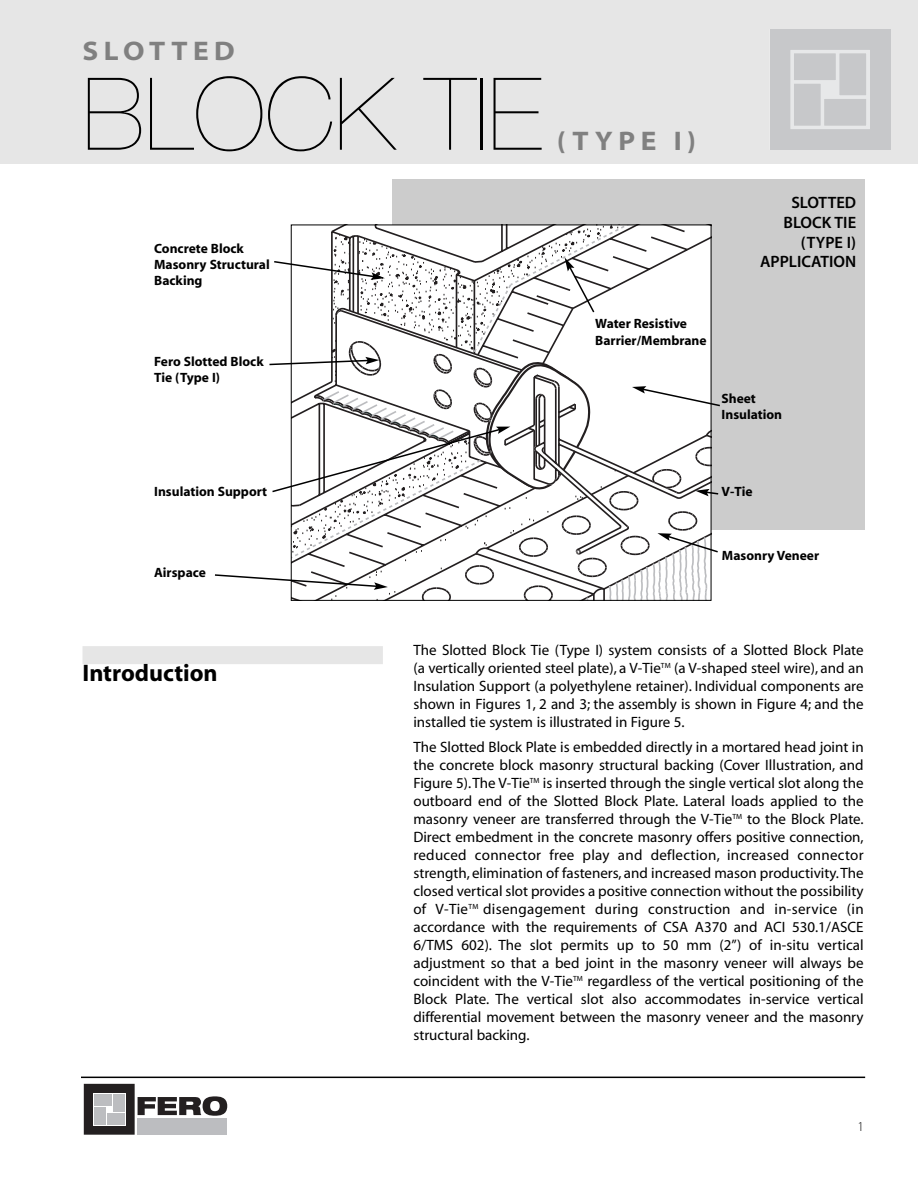
<style>
.page{position:relative;width:918px;height:1188px;background:#fff}
.page>*{position:absolute;margin:0;border:0;box-sizing:border-box;transform-origin:0 0}
.t1{font:200 100.65px "Helvetica Neue";color:#000}
.t2{font:27px "Myriad MM 215 wt 700 wd";letter-spacing:.205em;color:#808080}
.t3{font:24px "Myriad MM 700 wt 600 wd";color:#000}
.t4{font:16.5px/19.8px "Myriad MM 565 wt 600 wd";color:#000;text-align:right}
.t5{font:15px/18px "Myriad MM 412 wt 601 wd";color:#000;text-align:justify}
.t6{font:13.5px/16.2px "Myriad MM 700 wt 600 wd";color:#000}
.t7{font:13.5px "Myriad MM 215 wt 600 wd";color:#000}
</style>
<div class="page">
<div style="left:82px;top:646px;width:301px;height:18px;background:#e6e6e6"></div>
<hr style="left:81px;top:1077px;width:784px;height:1px;background:#000">
<div style="left:138px;top:1118px;width:89px;height:17px;background:#bcbdc0"></div>
<svg style="left:138px;top:1096px;width:89px;height:20px"></svg>
<div style="left:84px;top:1084px;width:50px;height:50px;background:#231f20"></div>
<div style="left:84px;top:1084px;width:51px;height:51px;border:1px solid #231f20"></div>
<div style="left:93px;top:1093px;width:32px;height:32px;background:#fff"></div>
<div style="left:94px;top:1107px;width:12px;height:17px;background:#bcbdc0"></div>
<div style="left:113px;top:1094px;width:11px;height:18px;background:#bcbdc0"></div>
<div style="left:107px;top:1113px;width:17px;height:11px;background:#bcbdc0"></div>
<div style="left:94px;top:1094px;width:18px;height:12px;background:#bcbdc0"></div>
<div style="left:0;top:0;width:918px;height:164px;background:#e6e6e6"></div>
<div style="left:770px;top:29px;width:120px;height:121px;background:#c7c8ca"></div>
<div style="left:791px;top:50px;width:78px;height:79px;background:#e7e8e9"></div>
<div style="left:791px;top:50px;width:79px;height:79px;border:1px solid #e7e8e9"></div>
<div style="left:839px;top:53px;width:28px;height:43px;background:#c7c8ca"></div>
<div style="left:839px;top:53px;width:28px;height:43px;border:1px solid #e7e8e9"></div>
<div style="left:794px;top:83px;width:27px;height:43px;background:#c7c8ca"></div>
<div style="left:793px;top:83px;width:28px;height:43px;border:1px solid #e7e8e9"></div>
<div style="left:824px;top:98px;width:43px;height:28px;background:#c7c8ca"></div>
<div style="left:823px;top:98px;width:44px;height:28px;border:1px solid #e7e8e9"></div>
<div style="left:794px;top:53px;width:42px;height:28px;background:#c7c8ca"></div>
<div style="left:793px;top:53px;width:44px;height:28px;border:1px solid #e7e8e9"></div>
<div style="left:393px;top:179px;width:472px;height:351px;background:#ccc"></div>
<svg style="left:215px;top:225px;width:505px;height:376px"></svg>
<h2 class="t2" style="left:82px;top:40px;width:154px">SLOTTED</h2>
<h1 class="t1" style="left:83px;top:56px;width:461px">BLOCK TIE</h1>
<h2 class="t2" style="left:557px;top:130px;width:141px">(TYPE I)</h2>
<p class="t6" style="left:154px;top:241px;width:117px">Concrete Block<br>Masonry Structural<br>Backing</p>
<p class="t6" style="left:154px;top:355px;width:111px">Fero Slotted Block<br>Tie (Type I)</p>
<p class="t4" style="left:760px;top:194px;width:98px">SLOTTED<br>BLOCK TIE (TYPE I)<br>APPLICATION</p>
<p class="t6" style="left:595px;top:317px;width:113px">Water Resistive<br>Barrier/Membrane</p>
<p class="t6" style="left:722px;top:392px;width:62px">Sheet<br>Insulation</p>
<p class="t6" style="left:154px;top:484px;width:115px">Insulation Support</p>
<p class="t6" style="left:154px;top:565px;width:53px">Airspace</p>
<p class="t6" style="left:722px;top:485px;width:33px">V-Tie</p>
<p class="t6" style="left:722px;top:548px;width:99px">Masonry Veneer</p>
<h3 class="t3" style="left:82px;top:664px;width:137px">Introduction</h3>
<p class="t5" style="left:413px;top:643px;width:452px">The Slotted Block Tie (Type I) system consists of a Slotted Block Plate (a vertically oriented steel plate), a V-Tie<sup>TM</sup> (a V-shaped steel wire), and an Insulation Support (a polyethylene retainer). Individual components are shown in Figures 1, 2 and 3; the assembly is shown in Figure 4; and the installed tie system is illustrated in Figure 5.</p>
<p class="t5" style="left:413px;top:739px;width:452px">The Slotted Block Plate is embedded directly in a mortared head joint in the concrete block masonry structural backing (Cover Illustration, and Figure 5).The V-Tie<sup>TM</sup> is inserted through the single vertical slot along the outboard end of the Slotted Block Plate. Lateral loads applied to the masonry veneer are transferred through the V-Tie<sup>TM</sup> to the Block Plate.<br>Direct embedment in the concrete masonry offers positive connection, reduced connector free play and deflection, increased connector strength, elimination of fasteners, and increased mason productivity.The closed vertical slot provides a positive connection without the possibility of V-Tie<sup>TM</sup> disengagement during construction and in-service (in accordance with the requirements of CSA A370 and ACI 530.1/ASCE 6/TMS 602). The slot permits up to 50 mm (2”) of in-situ vertical adjustment so that a bed joint in the masonry veneer will always be coincident with the V-Tie<sup>TM</sup> regardless of the vertical positioning of the Block Plate. The vertical slot also accommodates in-service vertical differential movement between the masonry veneer and the masonry structural backing.</p>
<p class="t7" style="left:857px;top:1122px;width:8px">1</p>
</div>
